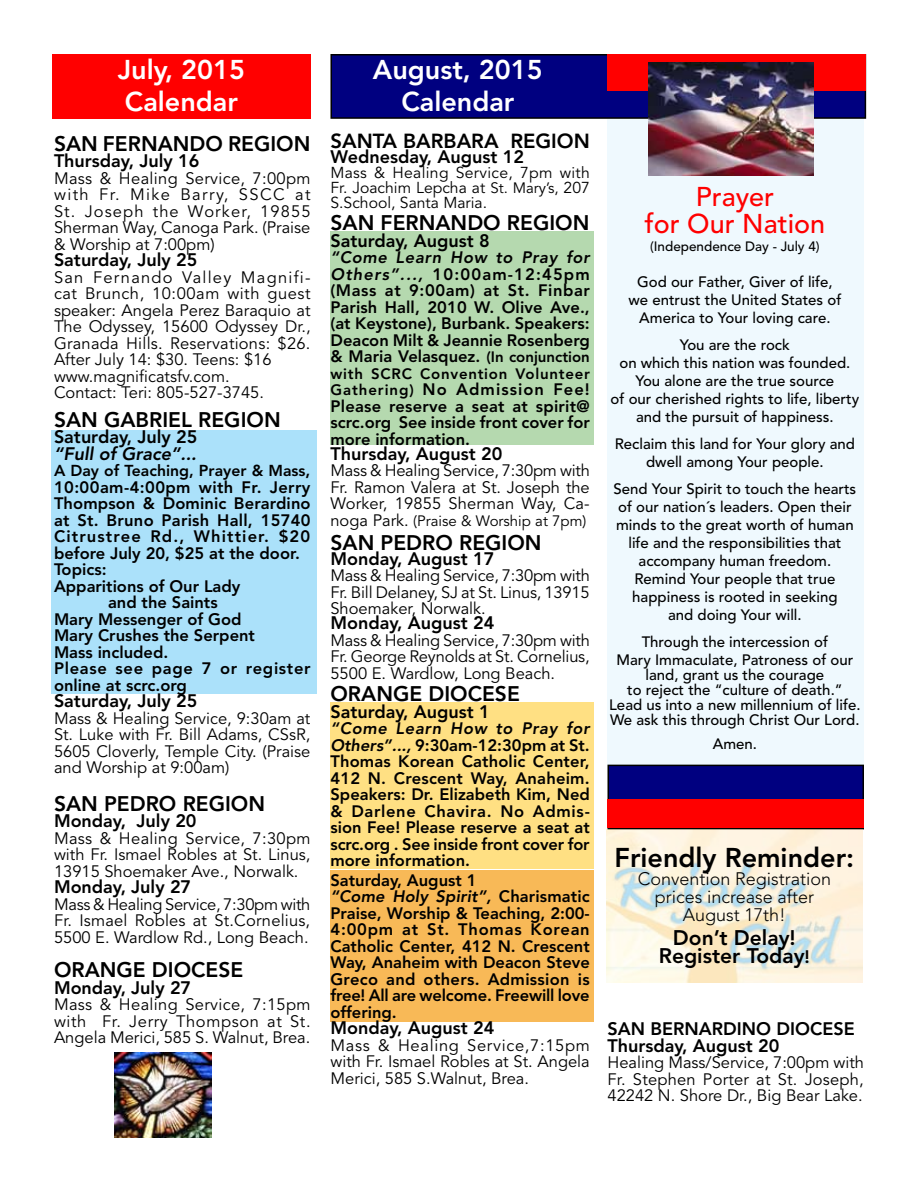
<style>
.page{position:relative;width:918px;height:1188px;background:#fff}
.page>*{position:absolute;margin:0;border:0;box-sizing:border-box;transform-origin:0 0}
.t1{font:800 27px/32.4px "Avenir LT Std";color:#fff}
.t2{font:500 27px/27px "Avenir LT Std";color:#f00;text-align:center}
.t3{font:800 27px "Avenir LT Std";color:#000}
.t4{font:800 21px/18px "Avenir LT Std";color:#000;text-align:center}
.t5{font:800 20.25px "Avenir LT Std";color:#000}
.t6{font:800 18px/16.5px "Avenir LT Std";color:#000}
.t7{font:300 18px/18px "Avenir LT Std";color:#000;text-align:center}
.t8{font:italic 800 18px "Avenir LT Std";color:#000}
.t9{font:16.5px/16.5px "Avenir LT Std";color:#000;text-align:justify}
.t10{font:800 16.5px/16.5px "Avenir LT Std";color:#000;text-align:justify}
.t11{font:800 16.5px "Avenir LT Std";letter-spacing:.025em;color:#000}
.t12{font:800 16.5px "Avenir LT Std";letter-spacing:.07em;color:#000}
.t13{font:800 16.5px "Avenir LT Std";letter-spacing:.04em;color:#000}
.t14{font:15.75px/15px "Avenir LT Std";color:#000;text-align:justify}
.t15{font:800 15.75px "Avenir LT Std";color:#000}
.t16{font:500 15px/18px "Avenir LT Std";color:#000;text-align:center}
.t17{font:15px "Avenir LT Std";color:#000}
.t18{font:800 15px "Avenir LT Std";letter-spacing:.05em;color:#000}
.t19{font:500 13.5px "Avenir LT Std";color:#000}
.s1{font-size:16.5px}
.s2{font-size:15px}
.s3{font-style:italic}
.s4{font-size:18px}
</style>
<div class="page">
<div style="left:331px;top:870px;width:263px;height:152px;background:#f8b957"></div>
<div style="left:52px;top:430px;width:265px;height:263px;background:#abe1fa"></div>
<div style="left:330px;top:231px;width:264px;height:214px;background:#b5d9af"></div>
<div style="left:330px;top:702px;width:264px;height:166px;background:#ffe083"></div>
<div style="left:607px;top:119px;width:257px;height:646px;background:#eff9fe"></div>
<div style="left:53px;top:55px;width:258px;height:64px;background:#f00"></div>
<div style="left:331px;top:55px;width:534px;height:63px;background:#000080"></div>
<div style="left:330px;top:54px;width:536px;height:65px;border:2px solid #000"></div>
<div style="left:608px;top:54px;width:258px;height:37px;background:#f00"></div>
<img style="left:648px;top:63px;width:165px;height:113px">
<div style="left:608px;top:765px;width:255px;height:64px;background:#000080"></div>
<div style="left:608px;top:765px;width:256px;height:64px;border:2px solid #000"></div>
<div style="left:608px;top:799px;width:256px;height:28px;background:#f00"></div>
<img style="left:607px;top:829px;width:256px;height:154px">
<img style="left:115px;top:1052px;width:97px;height:85px">
<h1 class="t1" style="left:118px;top:53px;width:129px">July, 2015<br>Calendar</h1>
<p class="t4" style="left:54px;top:135px;width:258px">SAN FERNANDO REGION</p>
<p class="t6" style="left:54px;top:153px;width:147px">Thursday, July 16</p>
<p class="t9" style="left:54px;top:170px;width:258px">Mass &amp; Healing Service, 7:00pm with Fr. Mike Barry, SSCC at St. Joseph the Worker, 19855<br>Sherman Way, Canoga Park. (Praise &amp; Worship at 7:00pm)</p>
<p class="t6" style="left:54px;top:252px;width:145px">Saturday, July 25</p>
<p class="t9" style="left:54px;top:269px;width:258px;text-align:left">San Fernando Valley Magnifi&shy;cat Brunch, 10:00am with guest speaker: Angela Perez Baraquio at<br>The Odyssey, 15600 Odyssey Dr.,<br>Granada Hills. Reservations: $26.<br>After July 14: $30. Teens: $16 www.magnificatsfv.com.<br>Contact: Teri: 805-527-3745.</p>
<p class="t4" style="left:54px;top:411px;width:228px">SAN GABRIEL REGION</p>
<p class="t6" style="left:54px;top:429px;width:145px">Saturday, July 25</p>
<p class="t8" style="left:54px;top:443px;width:144px">“Full of Grace”...</p>
<p class="t15" style="left:54px;top:462px;width:258px">A Day of Teaching, Prayer &amp; Mass<span class="s1">,</span></p>
<p class="t11" style="left:54px;top:477px;width:258px">10:00am-4:00pm with Fr. Jerry</p>
<p class="t10" style="left:54px;top:495px;width:258px">Thompson &amp; Dominic Berardino</p>
<p class="t10" style="left:54px;top:512px;width:258px">at St. Bruno Parish Hall, 15740</p>
<p class="t12" style="left:54px;top:527px;width:258px">Citrustree Rd., Whittier. $20</p>
<p class="t10" style="left:54px;top:545px;width:247px">before July 20, $25 at the door.</p>
<p class="t10" style="left:54px;top:561px;width:54px">Topics:</p>
<p class="t10" style="left:54px;top:578px;width:188px">Apparitions of Our Lady</p>
<p class="t10" style="left:108px;top:594px;width:111px">and the Saints</p>
<p class="t10" style="left:54px;top:611px;width:189px">Mary Messenger of God</p>
<p class="t10" style="left:54px;top:627px;width:203px">Mary Crushes the Serpent</p>
<p class="t10" style="left:54px;top:644px;width:116px">Mass included.</p>
<p class="t13" style="left:54px;top:659px;width:258px">Please see page 7 or register</p>
<p class="t10" style="left:54px;top:677px;width:134px">online at scrc.org</p>
<p class="t6" style="left:54px;top:693px;width:145px">Saturday, July 25</p>
<p class="t9" style="left:54px;top:710px;width:258px">Mass &amp; Healing Service, 9:30am at St. Luke with Fr. Bill Adams, CSsR, 5605 Cloverly, Temple City. (Praise and Worship at 9:00am)</p>
<p class="t4" style="left:54px;top:795px;width:213px">SAN PEDRO REGION</p>
<p class="t6" style="left:54px;top:813px;width:144px">Monday, July 20</p>
<p class="t9" style="left:54px;top:830px;width:258px">Mass &amp; Healing Service, 7:30pm with Fr. Ismael Robles at St. Linus, 13915 Shoemaker Ave., Norwalk.</p>
<p class="t6" style="left:54px;top:879px;width:139px">Monday, July 27</p>
<p class="t9" style="left:54px;top:896px;width:258px">Mass &amp; Healing Service, 7:30pm with Fr. Ismael Robles at St.Cornelius, 5500 E. Wardlow Rd., Long Beach.</p>
<p class="t4" style="left:54px;top:961px;width:191px">ORANGE DIOCESE</p>
<p class="t6" style="left:54px;top:979px;width:139px">Monday, July 27</p>
<p class="t9" style="left:54px;top:997px;width:258px">Mass &amp; Healing Service, 7:15pm with Fr. Jerry Thompson at St.<br>Angela Merici, 585 S. Walnut, Brea.</p>
<h1 class="t1" style="left:373px;top:53px;width:171px;text-align:center">August, 2015<br>Calendar</h1>
<p class="t5" style="left:330px;top:129px;width:261px">SANTA BARBARA REGION</p>
<p class="t6" style="left:330px;top:148px;width:195px">Wednesday, August 12</p>
<p class="t14" style="left:330px;top:165px;width:261px">Mass &amp; Healing Service, 7pm with Fr. Joachim Lepcha at <span class="s2">St. Mary’s,</span> 207<br>S.School, Santa Maria.</p>
<p class="t4" style="left:330px;top:214px;width:260px">SAN FERNANDO REGION</p>
<p class="t6" style="left:330px;top:232px;width:161px">Saturday, August 8</p>
<p class="t10" style="left:330px;top:249px;width:261px"><span class="s3">“Come Learn How to Pray for Others”...,</span> 10:00am-12:45pm (Mass at 9:00am) at St. Finbar Parish Hall, 2010 W. Olive Ave., (at Keystone), Burbank. Speakers:<br>Deacon Milt &amp; Jeannie Rosenberg &amp; Maria Velasquez. <span class="s2">(In conjunction</span></p>
<p class="t18" style="left:330px;top:365px;width:261px">with SCRC Convention Volunteer</p>
<p class="t10" style="left:330px;top:381px;width:261px"><span class="s2">Gathering)</span> No Admission Fee!<br>Please reserve a seat at spirit@ scrc.org See inside front cover for more information.</p>
<p class="t6" style="left:330px;top:445px;width:173px">Thursday, August 20</p>
<p class="t9" style="left:330px;top:463px;width:261px">Mass &amp; Healing Service, 7:30pm with Fr. Ramon Valera at St. Joseph the Worker, 19855 Sherman Way, Ca-</p>
<p class="t17" style="left:330px;top:512px;width:257px"><span class="s1">noga Park.</span> (Praise &amp; Worship at 7pm)</p>
<p class="t4" style="left:330px;top:533px;width:213px">SAN PEDRO REGION</p>
<p class="t6" style="left:330px;top:550px;width:165px">Monday, August 17</p>
<p class="t9" style="left:330px;top:568px;width:261px">Mass &amp; Healing Service, 7:30pm with Fr. Bill Delaney, SJ at St. Linus, 13915<br>Shoemaker, Norwalk.</p>
<p class="t6" style="left:330px;top:615px;width:165px">Monday, August 24</p>
<p class="t9" style="left:330px;top:632px;width:261px">Mass &amp; Healing Service, 7:30pm with Fr. George Reynolds at St. Cornelius, 5500 E. Wardlow, Long Beach.</p>
<p class="t4" style="left:330px;top:685px;width:191px">ORANGE DIOCESE</p>
<p class="t6" style="left:330px;top:703px;width:161px">Saturday, August 1</p>
<p class="t10" style="left:330px;top:720px;width:261px"><span class="s3">“Come Learn How to Pray for Others”...,</span> 9:30am-12:30pm at St.<br>Thomas Korean Catholic Center, 412 N. Crescent Way, Anaheim.<br>Speakers: Dr. Elizabeth Kim, Ned &amp; Darlene Chavira. No Admis&shy;sion Fee! Please reserve a seat at scrc.org . See inside front cover for more information.</p>
<p class="t10" style="left:330px;top:872px;width:261px;text-align:left">Saturday, August 1<br><span class="s3">“Come Holy Spirit”,</span> Charismatic<br>Praise, Worship &amp; Teaching, 2:00-<br>4:00pm at St. Thomas Korean<br>Catholic Center, 412 N. Crescent<br>Way, Anaheim with Deacon Steve<br>Greco and others. Admission is free! All are welcome. Freewill love offering.</p>
<p class="t6" style="left:330px;top:1020px;width:165px">Monday, August 24</p>
<p class="t9" style="left:330px;top:1037px;width:261px">Mass &amp; Healing Service,7:15pm with Fr. Ismael Robles at St. Angela Merici, 585 S.Walnut, Brea.</p>
<h1 class="t2" style="left:645px;top:184px;width:182px">Prayer<br>for Our Nation</h1>
<p class="t19" style="left:650px;top:239px;width:171px">(Independence Day - July 4)</p>
<p class="t16" style="left:629px;top:273px;width:214px">God our Father, Giver of life, we entrust the United States of<br>America to Your loving care.</p>
<p class="t16" style="left:611px;top:336px;width:250px">You are the rock<br>on which this nation was founded.<br>You alone are the true source<br>of our cherished rights to life, liberty and the pursuit of happiness.</p>
<p class="t16" style="left:615px;top:435px;width:242px">Reclaim this land for Your glory and dwell among Your people.</p>
<p class="t16" style="left:614px;top:480px;width:244px">Send Your Spirit to touch the hearts of our nation´s leaders. Open their minds to the great worth of human life and the responsibilities that accompany human freedom.<br>Remind Your people that true happiness is rooted in seeking<br>and doing Your will.</p>
<p class="t16" style="left:617px;top:633px;width:238px">Through the intercession of<br>Mary Immaculate, Patroness of our</p>
<p class="t16" style="left:609px;top:668px;width:253px;line-height:15px">land, grant us the courage<br>to reject the “culture of death.”<br>Lead us into a new millennium of life.<br>We ask this through Christ Our Lord.</p>
<p class="t16" style="left:713px;top:735px;width:46px">Amen.</p>
<h1 class="t3" style="left:615px;top:842px;width:241px">Friendly Reminder:</h1>
<p class="t7" style="left:638px;top:870px;width:195px">Convention Registration prices increase after<br>August 17th!</p>
<p class="t4" style="left:659px;top:929px;width:153px">Don’t Delay!<br>Register Today<span class="s4">!</span></p>
<p class="t6" style="left:608px;top:1021px;width:249px">SAN BERNARDINO DIOCESE<br>Thursday, August 20</p>
<p class="t9" style="left:608px;top:1055px;width:258px">Healing Mass/Service, 7:00pm with Fr. Stephen Porter at St. Joseph, 42242 N. Shore Dr., Big Bear Lake.</p>
</div>
